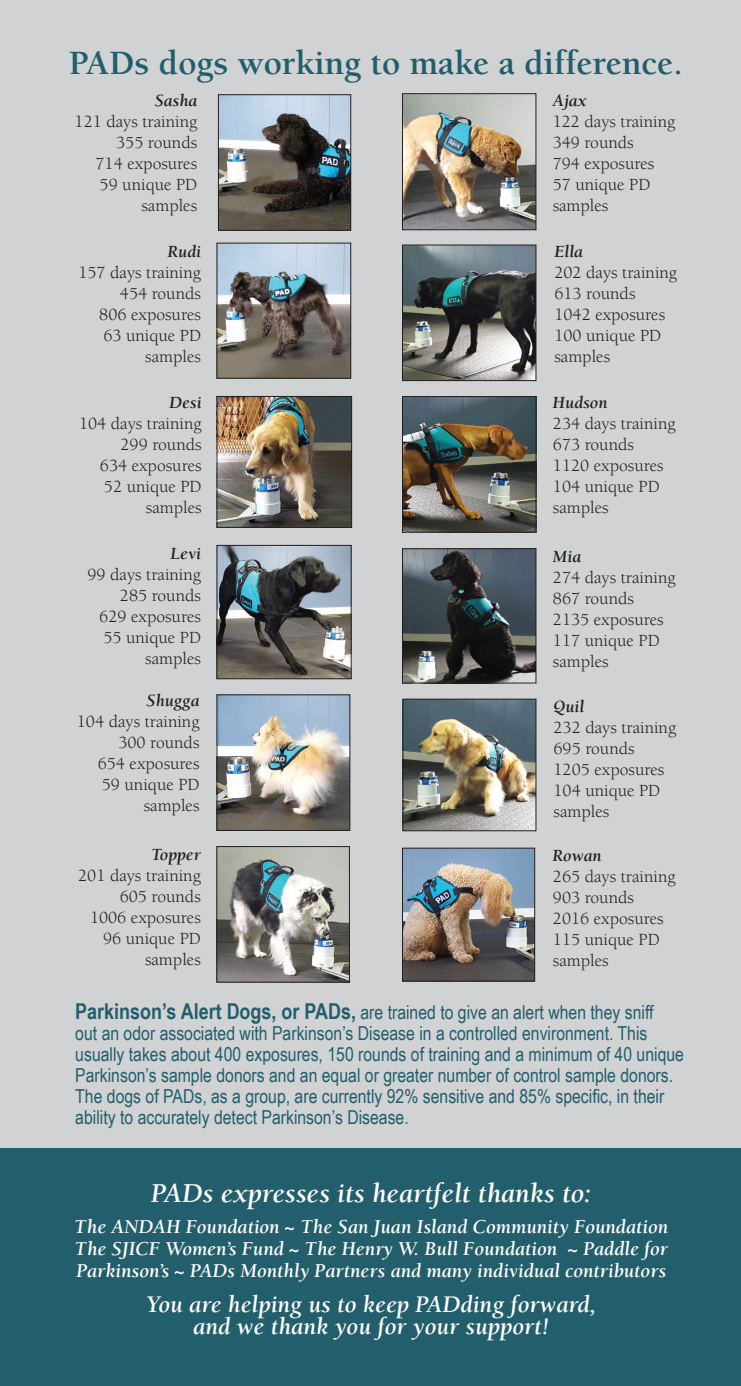
<style>
.page{position:relative;width:741px;height:1386px;background:#fff}
.page>*{position:absolute;margin:0;border:0;box-sizing:border-box;transform-origin:0 0}
.t1{font:700 35px "Berkeley";color:#215e6c}
.t2{font:italic 700 28px "Berkeley";color:#fff}
.t3{font:italic 700 24.5px/21.9px "Berkeley";color:#fff;text-align:center}
.t4{font:italic 700 20.12px/21.9px "Berkeley";color:#fff;text-align:justify}
.t5{font:19.25px/21px "Arial Narrow";color:#225e6b}
.t6{font:17.5px/21px "Berkeley";color:#231f20;text-align:right}
.t7{font:italic 700 17.5px "Berkeley";color:#231f20}
.s1{font-weight:700;font-size:21.88px}
</style>
<div class="page">
<div style="left:0;top:0;width:740px;height:1339px;background:#d1d2d4"></div>
<div style="left:0;top:1148px;width:740px;height:238px;background:#225e6b"></div>
<img style="left:404px;top:550px;width:130px;height:132px">
<div style="left:402px;top:548px;width:134px;height:136px;border:1px solid #231f20"></div>
<img style="left:404px;top:701px;width:130px;height:128px">
<div style="left:402px;top:699px;width:134px;height:132px;border:1px solid #231f20"></div>
<img style="left:404px;top:850px;width:129px;height:130px">
<div style="left:402px;top:848px;width:133px;height:134px;border:1px solid #231f20"></div>
<img style="left:404px;top:398px;width:130px;height:133px">
<div style="left:402px;top:396px;width:134px;height:137px;border:1px solid #231f20"></div>
<img style="left:404px;top:247px;width:130px;height:132px">
<div style="left:402px;top:245px;width:134px;height:136px;border:1px solid #231f20"></div>
<img style="left:404px;top:95px;width:130px;height:133px">
<div style="left:402px;top:93px;width:134px;height:137px;border:1px solid #231f20"></div>
<img style="left:218px;top:848px;width:130px;height:133px">
<div style="left:216px;top:846px;width:134px;height:137px;border:1px solid #231f20"></div>
<img style="left:218px;top:398px;width:132px;height:128px">
<div style="left:216px;top:396px;width:136px;height:132px;border:1px solid #231f20"></div>
<img style="left:218px;top:547px;width:131px;height:130px">
<div style="left:216px;top:545px;width:135px;height:134px;border:1px solid #231f20"></div>
<img style="left:218px;top:245px;width:131px;height:132px">
<div style="left:216px;top:243px;width:135px;height:136px;border:1px solid #231f20"></div>
<img style="left:220px;top:96px;width:129px;height:133px">
<div style="left:218px;top:94px;width:133px;height:137px;border:1px solid #231f20"></div>
<img style="left:218px;top:696px;width:130px;height:133px">
<div style="left:216px;top:694px;width:134px;height:137px;border:1px solid #231f20"></div>
<p class="t1" style="left:69px;top:44px;width:615px">PADs dogs working to make a difference.</p>
<p class="t7" style="left:155px;top:92px;width:44px">Sasha</p>
<p class="t6" style="left:75px;top:112px;width:124px">121 days training<br>355 rounds</p>
<p class="t6" style="left:95px;top:154px;width:103px">714 exposures<br>59 unique PD samples</p>
<p class="t7" style="left:168px;top:242px;width:35px">Rudi</p>
<p class="t6" style="left:78px;top:262px;width:124px">157 days training</p>
<p class="t6" style="left:99px;top:283px;width:103px">454 rounds<br>806 exposures<br>63 unique PD samples</p>
<p class="t7" style="left:169px;top:393px;width:34px">Desi</p>
<p class="t6" style="left:79px;top:413px;width:124px">104 days training</p>
<p class="t6" style="left:100px;top:434px;width:103px">299 rounds<br>634 exposures<br>52 unique PD samples</p>
<p class="t7" style="left:170px;top:544px;width:32px">Levi</p>
<p class="t6" style="left:87px;top:564px;width:115px">99 days training</p>
<p class="t6" style="left:99px;top:585px;width:103px">285 rounds<br>629 exposures<br>55 unique PD samples</p>
<p class="t7" style="left:146px;top:692px;width:54px">Shugga</p>
<p class="t6" style="left:77px;top:712px;width:124px">104 days training</p>
<p class="t6" style="left:98px;top:733px;width:103px">300 rounds<br>654 exposures<br>59 unique PD samples</p>
<p class="t7" style="left:151px;top:845px;width:51px">Topper</p>
<p class="t6" style="left:78px;top:865px;width:124px">201 days training</p>
<p class="t6" style="left:90px;top:886px;width:112px">605 rounds<br>1006 exposures<br>96 unique PD samples</p>
<p class="t7" style="left:552px;top:91px;width:36px">Ajax</p>
<p class="t6" style="left:552px;top:111px;width:124px;text-align:left">122 days training<br>349 rounds<br>794 exposures<br>57 unique PD samples</p>
<p class="t7" style="left:554px;top:243px;width:30px">Ella</p>
<p class="t6" style="left:554px;top:263px;width:124px">202 days training</p>
<p class="t6" style="left:554px;top:284px;width:112px;text-align:left">613 rounds<br>1042 exposures<br>100 unique PD samples</p>
<p class="t7" style="left:552px;top:394px;width:56px">Hudson</p>
<p class="t6" style="left:552px;top:414px;width:124px">234 days training</p>
<p class="t6" style="left:552px;top:435px;width:112px;text-align:left">673 rounds<br>1120 exposures<br>104 unique PD samples</p>
<p class="t7" style="left:552px;top:547px;width:30px">Mia</p>
<p class="t6" style="left:552px;top:567px;width:124px">274 days training</p>
<p class="t6" style="left:552px;top:588px;width:112px;text-align:left">867 rounds<br>2135 exposures<br>117 unique PD samples</p>
<p class="t7" style="left:553px;top:697px;width:32px">Quil</p>
<p class="t6" style="left:553px;top:717px;width:124px">232 days training</p>
<p class="t6" style="left:553px;top:738px;width:112px;text-align:left">695 rounds<br>1205 exposures<br>104 unique PD samples</p>
<p class="t7" style="left:552px;top:846px;width:50px">Rowan</p>
<p class="t6" style="left:552px;top:866px;width:124px">265 days training</p>
<p class="t6" style="left:552px;top:887px;width:112px;text-align:left">903 rounds<br>2016 exposures<br>115 unique PD samples</p>
<p class="t5" style="left:75px;top:1001px;width:610px"><span class="s1">Parkinson’s Alert Dogs, or PADs,</span> are trained to give an alert when they sniff<br>out an odor associated with Parkinson’s Disease in a controlled environment. This usually takes about 400 exposures, 150 rounds of training and a minimum of 40 unique Parkinson’s sample donors and an equal or greater number of control sample donors.<br>The dogs of PADs, as a group, are currently 92% sensitive and 85% specific, in their ability to accurately detect Parkinson’s Disease.</p>
<p class="t2" style="left:151px;top:1178px;width:441px">PADs expresses its heartfelt thanks to:</p>
<p class="t4" style="left:75px;top:1217px;width:595px">The ANDAH Foundation ~ The San Juan Island Community Foundation The SJICF Women’s Fund ~ The Henry W. Bull Foundation ~ Paddle for Parkinson’s ~ PADs Monthly Partners and many individual contributors</p>
<p class="t3" style="left:146px;top:1294px;width:451px">You are helping us to keep PADding forward, and we thank you for your support!</p>
</div>
